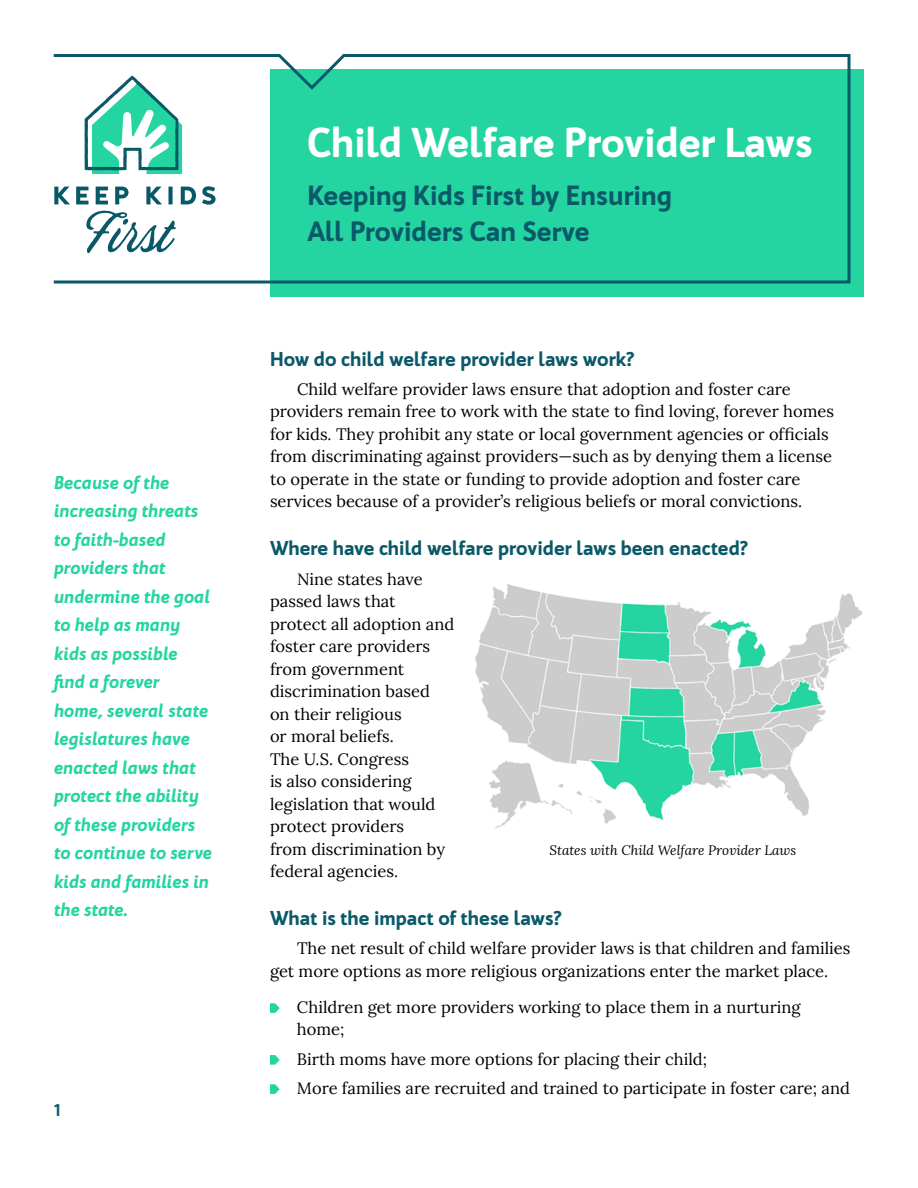
<style>
.page{position:relative;width:918px;height:1188px;background:#fff}
.page>*{position:absolute;margin:0;border:0;box-sizing:border-box;transform-origin:0 0}
.t1{font:900 40.5px "Bw Quinta Pro";color:#fff}
.t2{font:900 27px/36px "Bw Quinta Pro";color:#0a5969}
.t3{font:900 19.5px "Bw Quinta Pro";color:#0a5969}
.t4{font:italic 900 18px/28.5px "Bw Quinta Pro";color:#25d5a1}
.t5{font:16.5px/22.5px "Lora";color:#000}
.t6{font:900 16.5px "Bw Quinta Pro";color:#0a5969}
.t7{font:italic 13.5px "Lora";color:#000}
</style>
<div class="page">
<div style="left:270px;top:69px;width:594px;height:228px;background:#25d5a1"></div>
<svg style="left:53px;top:54px;width:798px;height:230px"></svg>
<svg style="left:270px;top:1003px;width:10px;height:10px"></svg>
<svg style="left:270px;top:1055px;width:10px;height:10px"></svg>
<svg style="left:270px;top:1084px;width:10px;height:10px"></svg>
<img style="left:475px;top:584px;width:388px;height:245px">
<p class="t4" style="left:54px;top:468px;width:160px">Because of the increasing threats to faith-based providers that undermine the goal to help as many kids as possible find a forever home, several state legislatures have enacted laws that protect the ability of these providers to continue to serve kids and families in the state.</p>
<p class="t6" style="left:54px;top:1100px;width:8px">1</p>
<h1 class="t1" style="left:308px;top:117px;width:507px">Child Welfare Provider Laws</h1>
<h2 class="t2" style="left:308px;top:177px;width:366px">Keeping Kids First by Ensuring<br>All Providers Can Serve</h2>
<p class="t3" style="left:270px;top:346px;width:366px">How do child welfare provider laws work?</p>
<p class="t5" style="left:270px;top:378px;width:566px;text-indent:27px">Child welfare provider laws ensure that adoption and foster care providers remain free to work with the state to find loving, forever homes for kids. They prohibit any state or local government agencies or officials from discriminating against providers—such as by denying them a license to operate in the state or funding to provide adoption and foster care services because of a provider’s religious beliefs or moral convictions.</p>
<p class="t3" style="left:270px;top:536px;width:480px">Where have child welfare provider laws been enacted?</p>
<p class="t5" style="left:270px;top:567px;width:186px;text-indent:27px">Nine states have passed laws that protect all adoption and foster care providers from government discrimination based<br>on their religious<br>or moral beliefs.<br>The U.S. Congress<br>is also considering legislation that would protect providers<br>from discrimination by federal agencies.</p>
<p class="t3" style="left:270px;top:906px;width:293px">What is the impact of these laws?</p>
<p class="t5" style="left:270px;top:937px;width:582px;text-indent:27px">The net result of child welfare provider laws is that children and families get more options as more religious organizations enter the market place.</p>
<p class="t5" style="left:297px;top:996px;width:505px">Children get more providers working to place them in a nurturing home;</p>
<p class="t5" style="left:297px;top:1044px;width:554px;line-height:29.2px">Birth moms have more options for placing their child;<br>More families are recruited and trained to participate in foster care; and</p>
<p class="t7" style="left:549px;top:841px;width:248px">States with Child Welfare Provider Laws</p>
</div>
